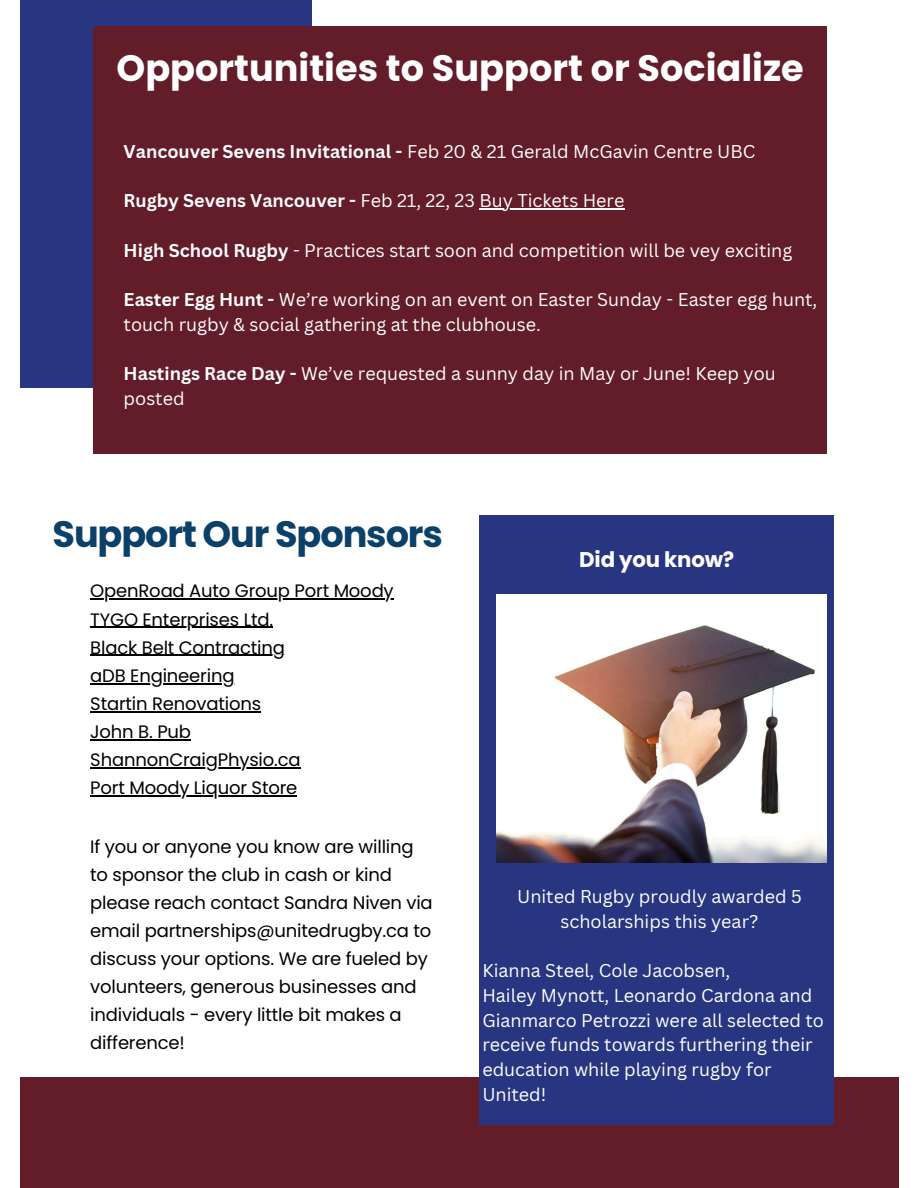
<style>
.page{position:relative;width:918px;height:1188px;background:#fff}
.page>*{position:absolute;margin:0;border:0;box-sizing:border-box;transform-origin:0 0}
.t1{font:700 36.75px "Poppins";color:#fff}
.t2{font:700 36.75px "Poppins";letter-spacing:-.03em;color:#0b4068}
.t3{font:700 21.3px "Poppins";letter-spacing:-.01em;color:#fff}
.t4{font:18px/24.8px "Canva Sans";color:#fff}
.t5{font:18px/28.2px "Poppins";letter-spacing:-.01em;color:#000}
.s1{font-weight:700}
</style>
<div class="page">
<div style="left:20px;top:0;width:292px;height:388px;background:#283681"></div>
<div style="left:93px;top:26px;width:733px;height:428px;background:#631d29"></div>
<div style="left:20px;top:1078px;width:878px;height:110px;background:#631d29"></div>
<div style="left:480px;top:516px;width:354px;height:609px;background:#283681"></div>
<img style="left:497px;top:594px;width:329px;height:269px">
<hr style="left:90px;top:599px;width:304px;height:1px;background:#000">
<hr style="left:90px;top:627px;width:183px;height:1px;background:#000">
<hr style="left:90px;top:655px;width:195px;height:1px;background:#000">
<hr style="left:90px;top:683px;width:144px;height:1px;background:#000">
<hr style="left:90px;top:711px;width:171px;height:1px;background:#000">
<hr style="left:90px;top:739px;width:101px;height:1px;background:#000">
<hr style="left:101px;top:767px;width:200px;height:1px;background:#000">
<hr style="left:90px;top:795px;width:207px;height:2px;background:#000">
<hr style="left:479px;top:208px;width:146px;height:1px;background:#fff">
<p class="t1" style="left:117px;top:43px;width:689px">Opportunities to Support or Socialize</p>
<p class="t4" style="left:124px;top:138px;width:633px"><span class="s1">Vancouver Sevens Invitational -</span> Feb 20 &amp; 21 Gerald McGavin Centre UBC</p>
<p class="t4" style="left:124px;top:188px;width:502px"><span class="s1">Rugby Sevens Vancouver -</span> Feb 21, 22, 23 Buy Tickets Here</p>
<p class="t4" style="left:124px;top:237px;width:670px"><span class="s1">High School Rugby</span> - Practices start soon and competition will be vey exciting</p>
<p class="t4" style="left:124px;top:287px;width:695px"><span class="s1">Easter Egg Hunt -</span> We’re working on an event on Easter Sunday - Easter egg hunt, touch rugby &amp; social gathering at the clubhouse.</p>
<p class="t4" style="left:124px;top:361px;width:654px"><span class="s1">Hastings Race Day -</span> We’ve requested a sunny day in May or June! Keep you posted</p>
<p class="t2" style="left:53px;top:509px;width:392px">Support Our Sponsors</p>
<h1 class="t5" style="left:90px;top:577px;width:305px">OpenRoad Auto Group Port Moody</h1>
<p class="t5" style="left:90px;top:605px;width:185px">TYGO Enterprises Ltd.</p>
<p class="t5" style="left:90px;top:633px;width:196px">Black Belt Contracting</p>
<p class="t5" style="left:90px;top:661px;width:146px">aDB Engineering</p>
<p class="t5" style="left:90px;top:690px;width:172px">Startin Renovations</p>
<p class="t5" style="left:90px;top:718px;width:102px">John B. Pub</p>
<h1 class="t5" style="left:90px;top:746px;width:212px">ShannonCraigPhysio.ca</h1>
<p class="t5" style="left:90px;top:774px;width:209px">Port Moody Liquor Store</p>
<p class="t5" style="left:90px;top:832px;width:344px">If you or anyone you know are willing to sponsor the club in cash or kind please reach contact Sandra Niven via email partnerships@unitedrugby.ca to discuss your options. We are fueled by volunteers, generous businesses and individuals - every little bit makes a difference!</p>
<p class="t3" style="left:579px;top:545px;width:157px">Did you know?</p>
<p class="t4" style="left:517px;top:884px;width:286px;text-align:center">United Rugby proudly awarded 5 scholarships this year?</p>
<p class="t4" style="left:482px;top:958px;width:249px">Kianna Steel, Cole Jacobsen,</p>
<p class="t4" style="left:482px;top:983px;width:331px">Hailey Mynott, Leonardo Cardona and</p>
<p class="t4" style="left:482px;top:1007px;width:343px">Gianmarco Petrozzi were all selected to receive funds towards furthering their education while playing rugby for<br>United!</p>
</div>
